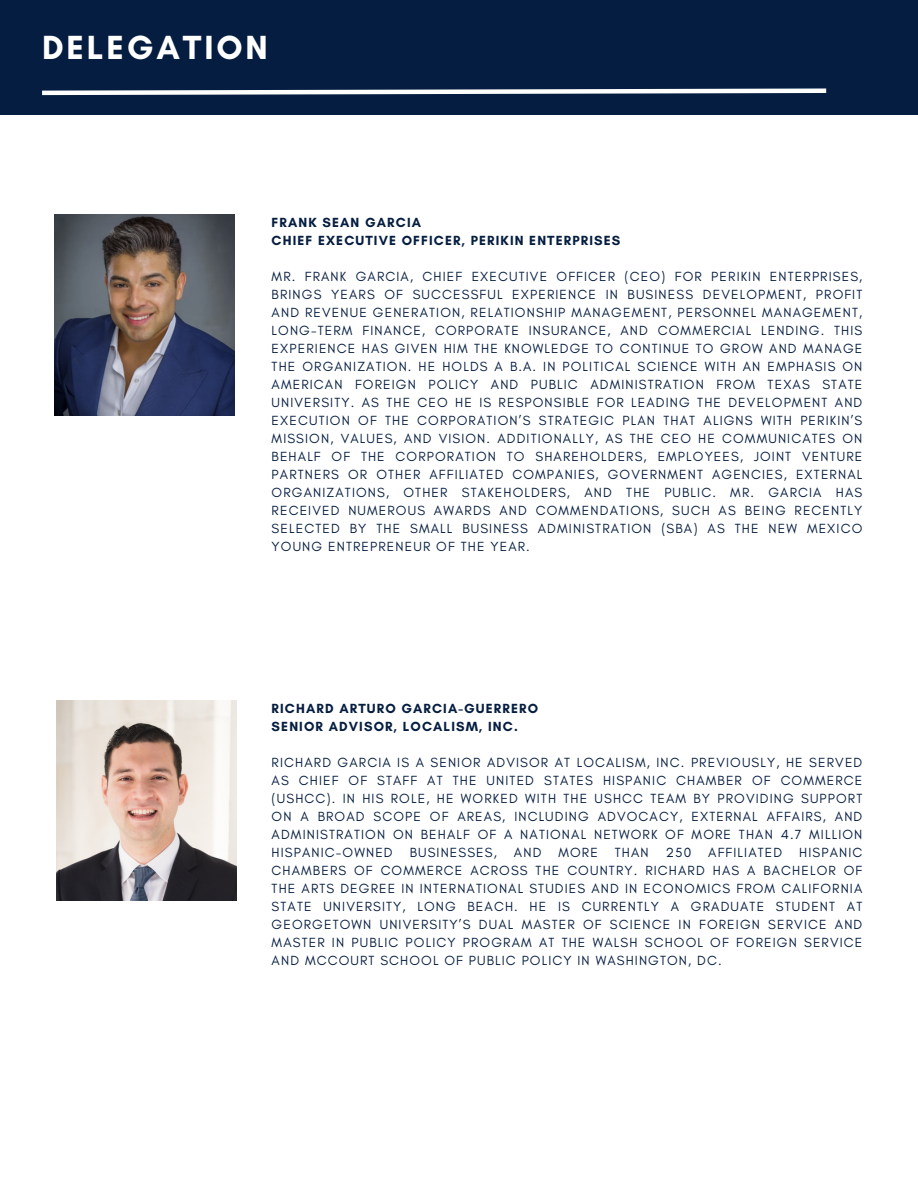
<style>
.page{position:relative;width:918px;height:1188px;background:#051d40}
.page>*{position:absolute;margin:0;border:0;box-sizing:border-box;transform-origin:0 0}
.t1{font:700 34.05px "Glacial Indifference";letter-spacing:.085em;color:#fff}
.t2{font:13.5px/18px "Glacial Indifference";letter-spacing:.085em;color:#051d40;text-align:justify}
.t3{font:700 13.5px "Glacial Indifference";letter-spacing:.085em;color:#051d40}
</style>
<div class="page">
<svg style="left:42px;top:88px;width:785px;height:8px"></svg>
<div style="left:0;top:115px;width:918px;height:1073px;background:#fff"></div>
<img style="left:54px;top:215px;width:180px;height:200px">
<img style="left:56px;top:700px;width:180px;height:201px">
<p class="t1" style="left:42px;top:27px;width:227px">DELEGATION</p>
<p class="t3" style="left:272px;top:214px;width:151px">FRANK SEAN GARCIA</p>
<p class="t3" style="left:272px;top:232px;width:350px">CHIEF EXECUTIVE OFFICER, PERIKIN ENTERPRISES</p>
<p class="t2" style="left:272px;top:267px;width:592px">MR. FRANK GARCIA, CHIEF EXECUTIVE OFFICER (CEO) FOR PERIKIN ENTERPRISES, BRINGS YEARS OF SUCCESSFUL EXPERIENCE IN BUSINESS DEVELOPMENT, PROFIT AND REVENUE GENERATION, RELATIONSHIP MANAGEMENT, PERSONNEL MANAGEMENT, LONG-TERM FINANCE, CORPORATE INSURANCE, AND COMMERCIAL LENDING. THIS EXPERIENCE HAS GIVEN HIM THE KNOWLEDGE TO CONTINUE TO GROW AND MANAGE THE ORGANIZATION. HE HOLDS A B.A. IN POLITICAL SCIENCE WITH AN EMPHASIS ON AMERICAN FOREIGN POLICY AND PUBLIC ADMINISTRATION FROM TEXAS STATE UNIVERSITY. AS THE CEO HE IS RESPONSIBLE FOR LEADING THE DEVELOPMENT AND EXECUTION OF THE CORPORATION’S STRATEGIC PLAN THAT ALIGNS WITH PERIKIN’S MISSION, VALUES, AND VISION. ADDITIONALLY, AS THE CEO HE COMMUNICATES ON BEHALF OF THE CORPORATION TO SHAREHOLDERS, EMPLOYEES, JOINT VENTURE PARTNERS OR OTHER AFFILIATED COMPANIES, GOVERNMENT AGENCIES, EXTERNAL ORGANIZATIONS, OTHER STAKEHOLDERS, AND THE PUBLIC. MR. GARCIA HAS RECEIVED NUMEROUS AWARDS AND COMMENDATIONS, SUCH AS BEING RECENTLY SELECTED BY THE SMALL BUSINESS ADMINISTRATION (SBA) AS THE NEW MEXICO YOUNG ENTREPRENEUR OF THE YEAR.</p>
<p class="t3" style="left:272px;top:700px;width:268px">RICHARD ARTURO GARCIA-GUERRERO</p>
<p class="t3" style="left:272px;top:718px;width:248px">SENIOR ADVISOR, LOCALISM, INC.</p>
<p class="t2" style="left:272px;top:753px;width:592px">RICHARD GARCIA IS A SENIOR ADVISOR AT LOCALISM, INC. PREVIOUSLY, HE SERVED AS CHIEF OF STAFF AT THE UNITED STATES HISPANIC CHAMBER OF COMMERCE (USHCC). IN HIS ROLE, HE WORKED WITH THE USHCC TEAM BY PROVIDING SUPPORT ON A BROAD SCOPE OF AREAS, INCLUDING ADVOCACY, EXTERNAL AFFAIRS, AND ADMINISTRATION ON BEHALF OF A NATIONAL NETWORK OF MORE THAN 4.7 MILLION HISPANIC-OWNED</p>
<p class="t2" style="left:272px;top:843px;width:592px;text-indent:528px">HISPANIC CHAMBERS OF COMMERCE ACROSS THE COUNTRY. RICHARD HAS A BACHELOR OF THE ARTS DEGREE IN INTERNATIONAL STUDIES AND IN ECONOMICS FROM CALIFORNIA STATE UNIVERSITY, LONG BEACH. HE IS CURRENTLY A GRADUATE STUDENT AT GEORGETOWN UNIVERSITY’S DUAL MASTER OF SCIENCE IN FOREIGN SERVICE AND MASTER IN PUBLIC POLICY PROGRAM AT THE WALSH SCHOOL OF FOREIGN SERVICE AND MCCOURT SCHOOL OF PUBLIC POLICY IN WASHINGTON, DC.</p>
<p class="t2" style="left:410px;top:843px;width:89px">BUSINESSES,</p>
<p class="t2" style="left:514px;top:843px;width:29px">AND</p>
<p class="t2" style="left:558px;top:843px;width:41px">MORE</p>
<p class="t2" style="left:615px;top:843px;width:35px">THAN</p>
<p class="t2" style="left:666px;top:843px;width:27px">250</p>
<p class="t2" style="left:708px;top:843px;width:75px">AFFILIATED</p>
</div>
